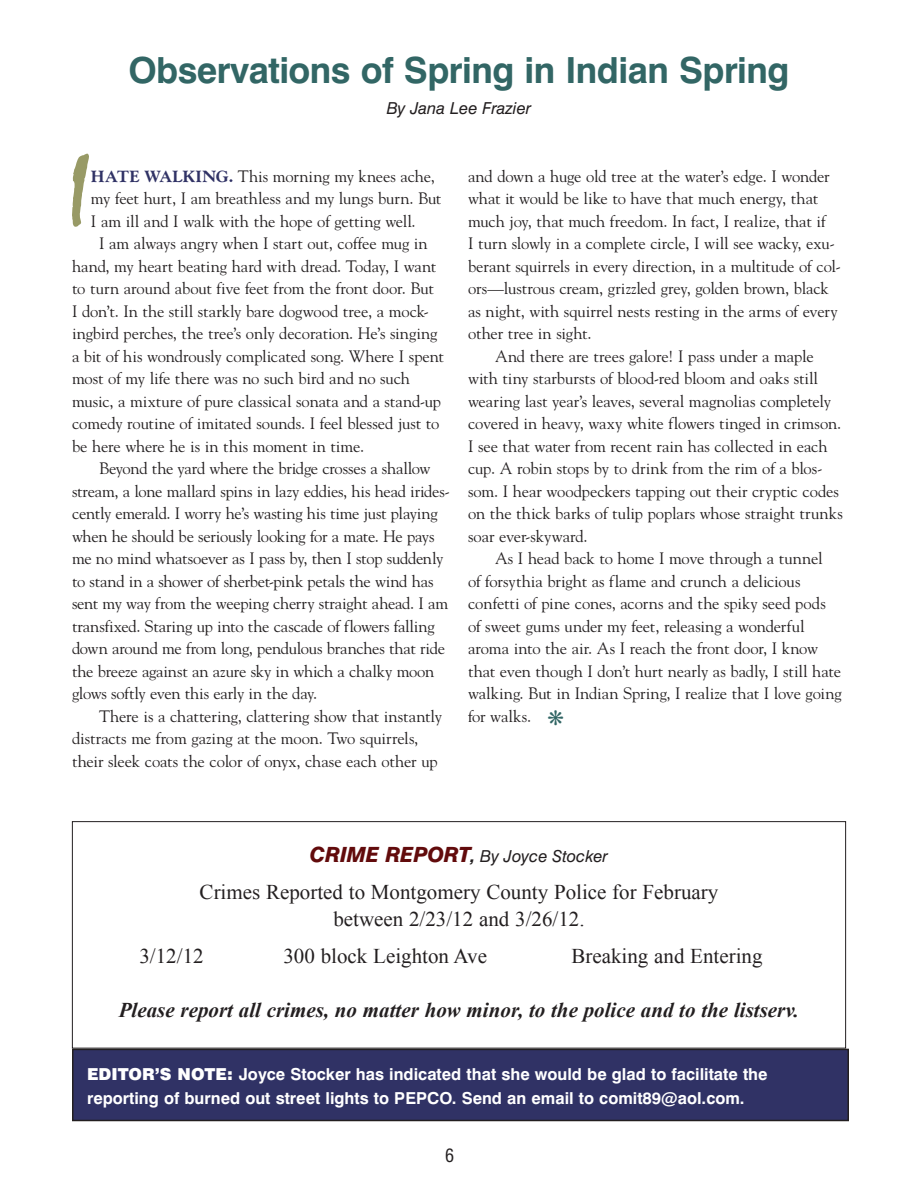
<style>
.page{position:relative;width:918px;height:1188px;background:#fff}
.page>*{position:absolute;margin:0;border:0;box-sizing:border-box;transform-origin:0 0}
.Body__no_indent{font:100.05px "Mistral";color:#989a66}
.Heads__level_1{font:700 36px "Swiss 721 BT";letter-spacing:-.015em;color:#326665}
.Heads__level_3{font:21px/27px "Times New Roman";color:#231f20;text-align:center}
.t1{font:italic 700 21px "Times New Roman";color:#231f20}
.t2{font:condensed 18px "Swiss 721 BT";color:#231f20}
.Body{font:16.5px/22.5px "Goudy";letter-spacing:-.01em;color:#231f20}
.Box_text{font:700 16.5px/24px "Swiss 721 BT";color:#fff}
.Body__no_indent-2{font:16.5px/22.5px "Goudy";letter-spacing:-.005em;color:#231f20}
.Heads__level_3-2{font:italic 16.5px "Swiss 721 BT";color:#231f20}
.Bylines{font:italic 16.5px "Swiss 721 BT";color:#231f20}
.s1{font-weight:800;color:#303265}
.s2{font-weight:800;font-size:21px;color:#620b0c}
.s3{font-weight:800;font-size:15px}
.s4{font-weight:900}
</style>
<div class="page">
<div style="left:72px;top:821px;width:774px;height:227px;border:1px solid #231f20"></div>
<div style="left:73px;top:1049px;width:775px;height:71px;background:#303265"></div>
<div style="left:72px;top:1049px;width:777px;height:72px;border:2px solid #231f20"></div>
<p class="Heads__level_1" style="left:128px;top:48px;width:663px">Observations of Spring in Indian Spring</p>
<p class="Bylines" style="left:387px;top:99px;width:146px">By Jana Lee Frazier</p>
<p class="Body__no_indent" style="left:69px;top:133px;width:22px">I</p>
<p class="Body__no_indent-2" style="left:91px;top:164px;width:352px"><span class="s1">HATE WALKING.</span> This morning my knees ache, my feet hurt, I am breathless and my lungs burn. But<br>I am ill and I walk with the hope of getting well.</p>
<p class="Body" style="left:72px;top:232px;width:374px;text-indent:27px">I am always angry when I start out, coffee mug in hand, my heart beating hard with dread. Today, I want to turn around about five feet from the front door. But<br>I don’t. In the still starkly bare dogwood tree, a mock&shy;ingbird perches, the tree’s only decoration. He’s singing a bit of his wondrously complicated song. Where I spent most of my life there was no such bird and no such music, a mixture of pure classical sonata and a stand-up comedy routine of imitated sounds. I feel blessed just to be here where he is in this moment in time.</p>
<p class="Body" style="left:72px;top:457px;width:380px;text-indent:27px">Beyond the yard where the bridge crosses a shallow stream, a lone mallard spins in lazy eddies, his head irides&shy;cently emerald. I worry he’s wasting his time just playing when he should be seriously looking for a mate. He pays me no mind whatsoever as I pass by, then I stop suddenly to stand in a shower of sherbet-pink petals the wind has sent my way from the weeping cherry straight ahead. I am transfixed. Staring up into the cascade of flowers falling down around me from long, pendulous branches that ride the breeze against an azure sky in which a chalky moon glows softly even this early in the day.</p>
<p class="Body" style="left:72px;top:704px;width:372px;text-indent:27px">There is a chattering, clattering show that instantly distracts me from gazing at the moon. Two squirrels, their sleek coats the color of onyx, chase each other up</p>
<p class="Body" style="left:468px;top:164px;width:374px">and down a huge old tree at the water’s edge. I wonder what it would be like to have that much energy, that much joy, that much freedom. In fact, I realize, that if<br>I turn slowly in a complete circle, I will see wacky, exu&shy;berant squirrels in every direction, in a multitude of col&shy;ors—lustrous cream, grizzled grey, golden brown, black as night, with squirrel nests resting in the arms of every other tree in sight.</p>
<p class="Body" style="left:468px;top:344px;width:376px;text-indent:27px">And there are trees galore! I pass under a maple with tiny starbursts of blood-red bloom and oaks still wearing last year’s leaves, several magnolias completely covered in heavy, waxy white flowers tinged in crimson.<br>I see that water from recent rain has collected in each cup. A robin stops by to drink from the rim of a blos&shy;som. I hear woodpeckers tapping out their cryptic codes on the thick barks of tulip poplars whose straight trunks soar ever-skyward.</p>
<p class="Body" style="left:468px;top:547px;width:375px;text-indent:27px">As I head back to home I move through a tunnel<br>of forsythia bright as flame and crunch a delicious confetti of pine cones, acorns and the spiky seed pods of sweet gums under my feet, releasing a wonderful aroma into the air. As I reach the front door, I know that even though I don’t hurt nearly as badly, I still hate walking. But in Indian Spring, I realize that I love going for walks.</p>
<p class="Heads__level_3-2" style="left:310px;top:846px;width:300px"><span class="s2">CRIME REPORT</span><span class="s3">,</span> By Joyce Stocker</p>
<p class="Heads__level_3" style="left:200px;top:878px;width:520px">Crimes Reported to Montgomery County Police for February between 2/23/12 and 3/26/12.</p>
<p class="Heads__level_3" style="left:139px;top:942px;width:66px">3/12/12</p>
<p class="Heads__level_3" style="left:283px;top:942px;width:205px">300 block Leighton Ave</p>
<p class="Heads__level_3" style="left:571px;top:942px;width:193px">Breaking and Entering</p>
<p class="t1" style="left:119px;top:995px;width:682px">Please report all crimes, no matter how minor, to the police and to the listserv.</p>
<p class="Box_text" style="left:87px;top:1062px;width:682px"><span class="s4">EDITOR’S NOTE:</span> Joyce Stocker has indicated that she would be glad to facilitate the reporting of burned out street lights to PEPCO. Send an email to comit89@aol.com.</p>
<p class="t2" style="left:445px;top:1145px;width:10px">6</p>
</div>
